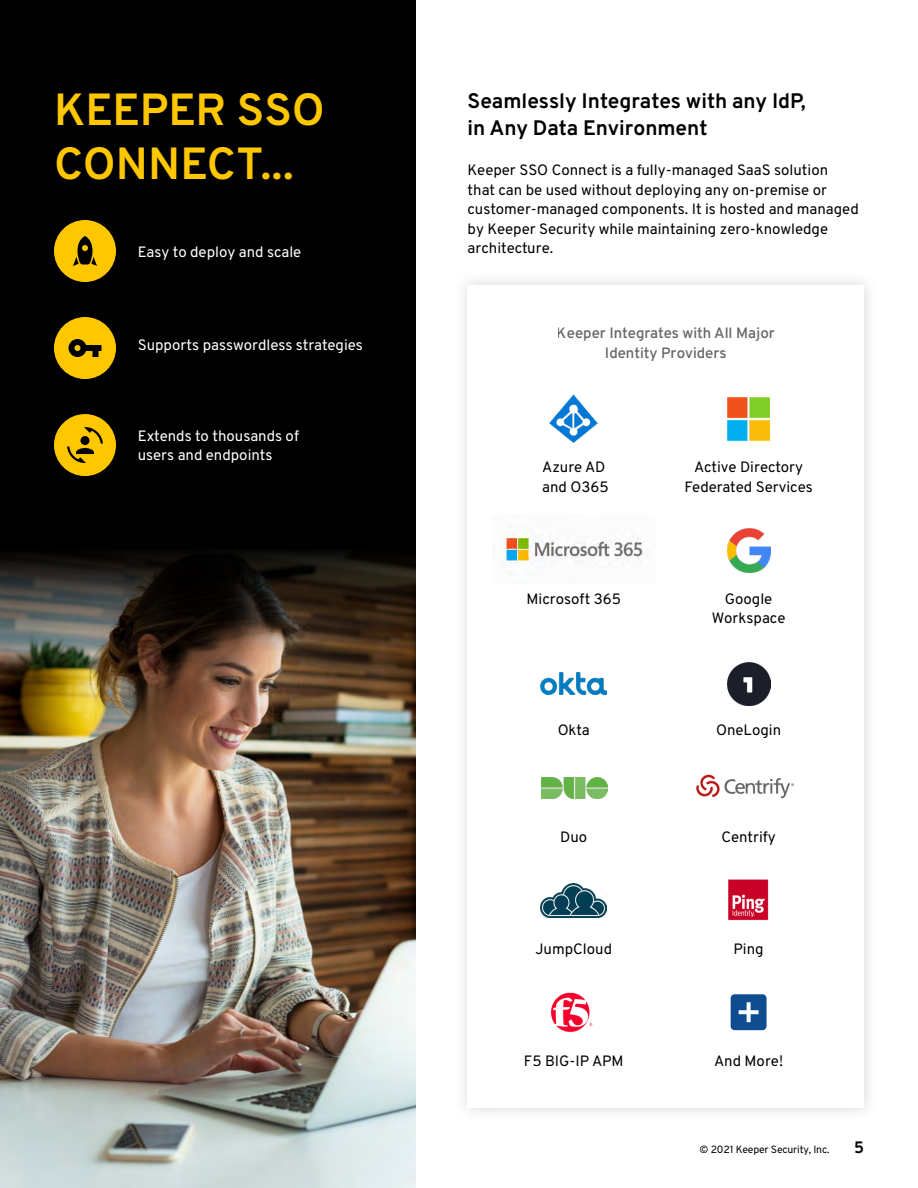
<style>
.page{position:relative;width:918px;height:1188px;background:#fff}
.page>*{position:absolute;margin:0;border:0;box-sizing:border-box;transform-origin:0 0}
.t1{font:700 45px/54px "Overpass";color:#ffc700}
.t2{font:700 21px/27px "Overpass";color:#000}
.t3{font:700 16.5px "Overpass";color:#000}
.t4{font:15px/19.5px "Overpass";color:#000}
.t5{font:15px/19.5px "Overpass";color:#fff}
.t6{font:600 15px/19.5px "Overpass";color:#000;text-align:center}
.t7{font:10.5px "Overpass";letter-spacing:-.015em;color:#000}
</style>
<div class="page">
<img style="left:0;top:729px;width:416px;height:459px">
<svg style="left:0;top:0;width:416px;height:729px;background:#130f0a"></svg>
<div style="left:452px;top:270px;width:427px;height:853px;background:#f9f9f9"></div>
<div style="left:468px;top:285px;width:396px;height:823px;background:#fff"></div>
<img style="left:542px;top:777px;width:66px;height:22px">
<img style="left:727px;top:662px;width:43px;height:43px">
<img style="left:727px;top:528px;width:43px;height:44px">
<img style="left:541px;top:884px;width:66px;height:33px">
<svg style="left:731px;top:994px;width:36px;height:36px"></svg>
<img style="left:550px;top:395px;width:48px;height:48px">
<img style="left:727px;top:398px;width:43px;height:42px">
<div style="left:54px;top:220px;width:62px;height:62px;background:#ffc700;border-radius:50%"></div>
<div style="left:54px;top:317px;width:62px;height:62px;background:#ffc700;border-radius:50%"></div>
<div style="left:54px;top:414px;width:62px;height:62px;background:#ffc700;border-radius:50%"></div>
<svg style="left:73px;top:236px;width:24px;height:30px"></svg>
<svg style="left:67px;top:427px;width:36px;height:36px"></svg>
<svg style="left:69px;top:339px;width:33px;height:18px"></svg>
<img style="left:696px;top:774px;width:98px;height:25px">
<img style="left:728px;top:879px;width:41px;height:42px">
<img style="left:500px;top:525px;width:144px;height:40px">
<img style="left:541px;top:673px;width:66px;height:22px">
<img style="left:550px;top:992px;width:43px;height:41px">
<h1 class="t1" style="left:54px;top:83px;width:272px">KEEPER SSO<br>CONNECT...</h1>
<p class="t5" style="left:138px;top:242px;width:165px">Easy to deploy and scale</p>
<p class="t5" style="left:138px;top:335px;width:227px">Supports passwordless strategies</p>
<p class="t5" style="left:138px;top:426px;width:163px">Extends to thousands of users and endpoints</p>
<h2 class="t2" style="left:468px;top:88px;width:340px">Seamlessly Integrates with any IdP, in Any Data Environment</h2>
<p class="t4" style="left:468px;top:160px;width:393px">Keeper SSO Connect is a fully-managed SaaS solution that can be used without deploying any on-premise or customer-managed components. It is hosted and managed by Keeper Security while maintaining zero-knowledge architecture.</p>
<p class="t6" style="left:557px;top:324px;width:220px">Keeper Integrates with All Major<br>Identity Providers</p>
<p class="t4" style="left:542px;top:457px;width:68px">Azure AD and O365</p>
<p class="t4" style="left:684px;top:457px;width:130px;text-align:center">Active Directory<br>Federated Services</p>
<p class="t4" style="left:527px;top:589px;width:96px">Microsoft 365</p>
<p class="t4" style="left:712px;top:589px;width:75px;text-align:center">Google<br>Workspace</p>
<p class="t4" style="left:558px;top:720px;width:34px">Okta</p>
<p class="t4" style="left:560px;top:827px;width:29px">Duo</p>
<p class="t4" style="left:716px;top:720px;width:67px">OneLogin</p>
<p class="t4" style="left:721px;top:827px;width:56px">Centrify</p>
<p class="t4" style="left:535px;top:939px;width:78px">JumpCloud</p>
<p class="t4" style="left:734px;top:939px;width:32px">Ping</p>
<p class="t4" style="left:524px;top:1051px;width:101px">F5 BIG-IP APM</p>
<p class="t4" style="left:714px;top:1051px;width:71px">And More!</p>
<p class="t7" style="left:700px;top:1143px;width:131px">© 2021 Keeper Security, Inc.</p>
<p class="t3" style="left:854px;top:1137px;width:11px">5</p>
</div>
